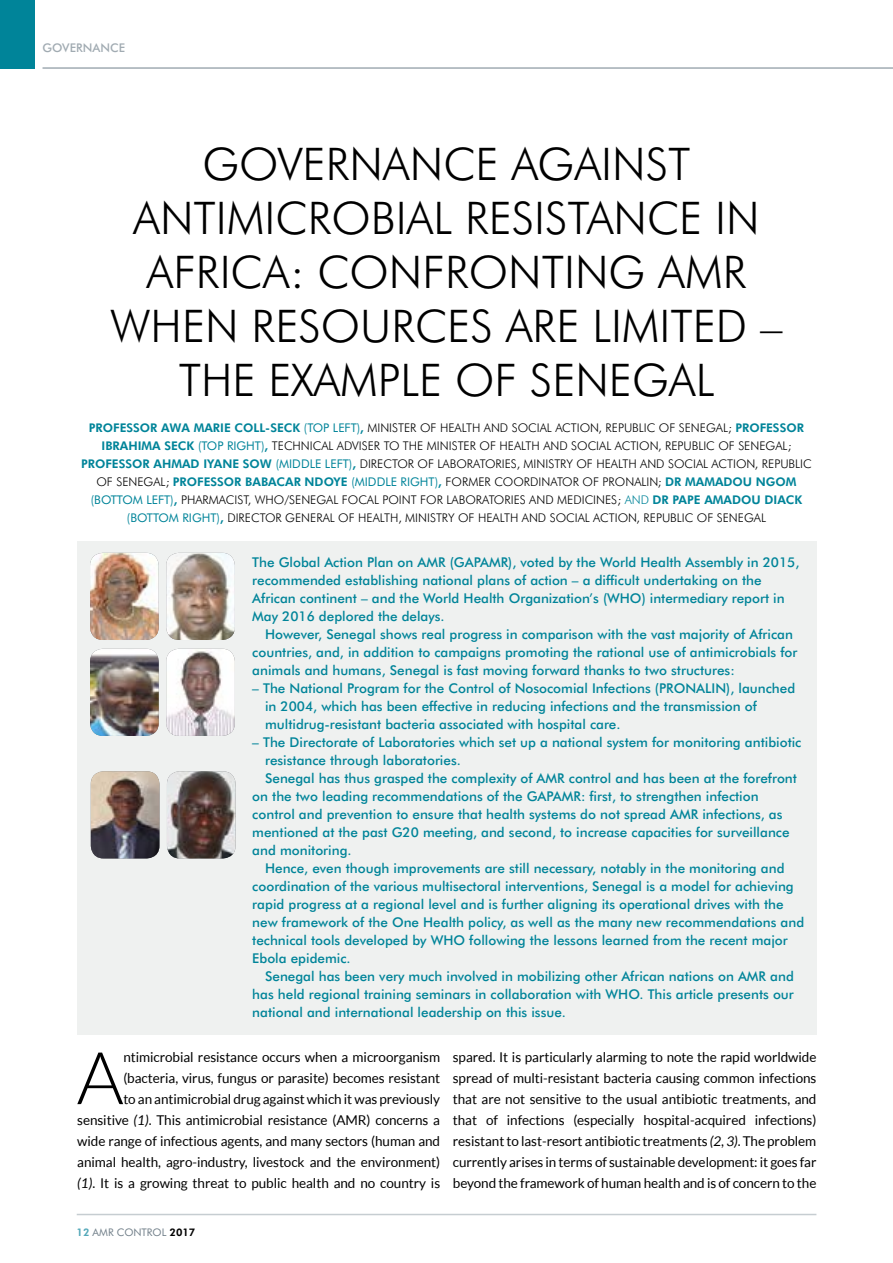
<style>
.page{position:relative;width:893px;height:1263px;background:#fff}
.page>*{position:absolute;margin:0;border:0;box-sizing:border-box;transform-origin:0 0}
.t1{font:300 72.9px "Lato";color:#000}
.t2{font:300 45px/54px "Futura BT";color:#000;text-align:center}
.t3{font:500 13.5px/18px "Futura BT";color:#008499}
.t4{font:13.5px/21px "Lato";letter-spacing:-.005em;color:#000;text-align:right}
.t5{font:300 12px/18px "Futura BT";color:#000;text-align:center}
.t6{font:500 12px "Futura BT";color:#a1abb2}
.t7{font:10.5px "Futura BT";color:#72808a}
.s1{font-weight:800;color:#008499}
.s2{font-weight:400;color:#008499}
.s3{color:#008499}
.s4{font-style:italic}
.s5{font-weight:800;color:#53a8b9}
.s6{font-weight:800;color:#000}
</style>
<div class="page">
<div style="left:0;top:0;width:34px;height:69px;background:#008499"></div>
<hr style="left:43px;top:67px;width:850px;height:2px;background:#a1abb2">
<div style="left:77px;top:541px;width:739px;height:493px;background:#eff1f0"></div>
<hr style="left:77px;top:1214px;width:739px;height:1px;background:#c6cdd1">
<img style="left:90px;top:553px;width:69px;height:87px">
<img style="left:166px;top:553px;width:69px;height:87px">
<img style="left:90px;top:649px;width:69px;height:87px">
<img style="left:166px;top:649px;width:69px;height:87px">
<img style="left:91px;top:771px;width:68px;height:87px">
<img style="left:167px;top:771px;width:69px;height:87px">
<p class="t6" style="left:43px;top:40px;width:84px">GOVERNANCE</p>
<h2 class="t2" style="left:110px;top:137px;width:674px">GOVERNANCE AGAINST<br>ANTIMICROBIAL RESISTANCE IN<br>AFRICA: CONFRONTING AMR<br>WHEN RESOURCES ARE LIMITED –<br>THE EXAMPLE OF SENEGAL</h2>
<p class="t5" style="left:81px;top:419px;width:732px"><span class="s1">PROFESSOR AWA MARIE COLL-SECK</span> <span class="s2">(TOP LEFT)</span><span class="s1">,</span> MINISTER OF HEALTH AND SOCIAL ACTION, REPUBLIC OF SENEGAL; <span class="s1">PROFESSOR IBRAHIMA SECK</span> <span class="s2">(TOP RIGHT)</span><span class="s1">,</span> TECHNICAL ADVISER TO THE MINISTER OF HEALTH AND SOCIAL ACTION, REPUBLIC OF SENEGAL; <span class="s1">PROFESSOR AHMAD IYANE SOW</span> <span class="s2">(MIDDLE LEFT)</span><span class="s1">,</span> DIRECTOR OF LABORATORIES, MINISTRY OF HEALTH AND SOCIAL ACTION, REPUBLIC OF SENEGAL; <span class="s1">PROFESSOR BABACAR NDOYE</span> <span class="s2">(MIDDLE RIGHT)</span><span class="s1">,</span> FORMER COORDINATOR OF PRONALIN; <span class="s1">DR MAMADOU NGOM </span><span class="s2">(BOTTOM LEFT)</span><span class="s1">,</span> PHARMACIST, WHO/SENEGAL FOCAL POINT FOR LABORATORIES AND MEDICINES; <span class="s3">AND</span> <span class="s1">DR PAPE AMADOU DIACK </span><span class="s2">(BOTTOM RIGHT)</span><span class="s1">,</span> DIRECTOR GENERAL OF HEALTH, MINISTRY OF HEALTH AND SOCIAL ACTION, REPUBLIC OF SENEGAL</p>
<p class="t3" style="left:252px;top:553px;width:549px">The Global Action Plan on AMR (GAPAMR), voted by the World Health Assembly in 2015, recommended establishing national plans of action – a difficult undertaking on the African continent – and the World Health Organization’s (WHO) intermediary report in May 2016 deplored the delays.</p>
<p class="t3" style="left:252px;top:625px;width:547px;text-indent:13px">However, Senegal shows real progress in comparison with the vast majority of African countries, and, in addition to campaigns promoting the rational use of antimicrobials for animals and humans, Senegal is fast moving forward thanks to two structures:</p>
<p class="t3" style="left:265px;top:679px;width:532px;text-indent:-13px">– The National Program for the Control of Nosocomial Infections (PRONALIN), launched in 2004, which has been effective in reducing infections and the transmission of multidrug-resistant bacteria associated with hospital care.</p>
<p class="t3" style="left:252px;top:733px;width:551px">– The Directorate of Laboratories which set up a national system for monitoring antibiotic</p>
<p class="t3" style="left:265px;top:751px;width:197px">resistance through laboratories.</p>
<p class="t3" style="left:265px;top:769px;width:533px">Senegal has thus grasped the complexity of AMR control and has been at the forefront</p>
<p class="t3" style="left:252px;top:787px;width:508px">on the two leading recommendations of the GAPAMR: first, to strengthen infection</p>
<p class="t3" style="left:252px;top:805px;width:532px">control and prevention to ensure that health systems do not spread AMR infections, as</p>
<p class="t3" style="left:252px;top:823px;width:539px">mentioned at the past G20 meeting, and second, to increase capacities for surveillance</p>
<p class="t3" style="left:252px;top:841px;width:101px">and monitoring.</p>
<p class="t3" style="left:265px;top:859px;width:521px">Hence, even though improvements are still necessary, notably in the monitoring and</p>
<p class="t3" style="left:252px;top:877px;width:543px">coordination of the various multisectoral interventions, Senegal is a model for achieving</p>
<p class="t3" style="left:252px;top:895px;width:533px">rapid progress at a regional level and is further aligning its operational drives with the</p>
<p class="t3" style="left:252px;top:913px;width:553px">new framework of the One Health policy, as well as the many new recommendations and</p>
<p class="t3" style="left:252px;top:931px;width:537px">technical tools developed by WHO following the lessons learned from the recent major</p>
<p class="t3" style="left:252px;top:949px;width:100px">Ebola epidemic.</p>
<p class="t3" style="left:265px;top:967px;width:530px">Senegal has been very much involved in mobilizing other African nations on AMR and</p>
<p class="t3" style="left:252px;top:985px;width:543px">has held regional training seminars in collaboration with WHO. This article presents our</p>
<p class="t3" style="left:252px;top:1003px;width:315px">national and international leadership on this issue.</p>
<p class="t4" style="left:77px;top:1047px;width:364px">ntimicrobial resistance occurs when a microorganism (bacteria, virus, fungus or parasite) becomes resistant<br>to an antimicrobial drug against which it was previously sensitive <span class="s4">(1)</span>. This antimicrobial resistance (AMR) concerns a wide range of infectious agents, and many sectors (human and animal health, agro-industry, livestock and the environment) <span class="s4">(1)</span>. It is a growing threat to public health and no country is</p>
<p class="t4" style="left:453px;top:1047px;width:365px;text-align:justify">spared. It is particularly alarming to note the rapid worldwide spread of multi-resistant bacteria causing common infections that are not sensitive to the usual antibiotic treatments, and that of infections (especially hospital-acquired infections) resistant to last-resort antibiotic treatments <span class="s4">(2, 3)</span>. The problem currently arises in terms of sustainable development: it goes far beyond the framework of human health and is of concern to the</p>
<h1 class="t1" style="left:77px;top:1039px;width:48px">A</h1>
<p class="t7" style="left:77px;top:1226px;width:120px"><span class="s5">12</span> AMR CONTROL <span class="s6">2017</span></p>
</div>
